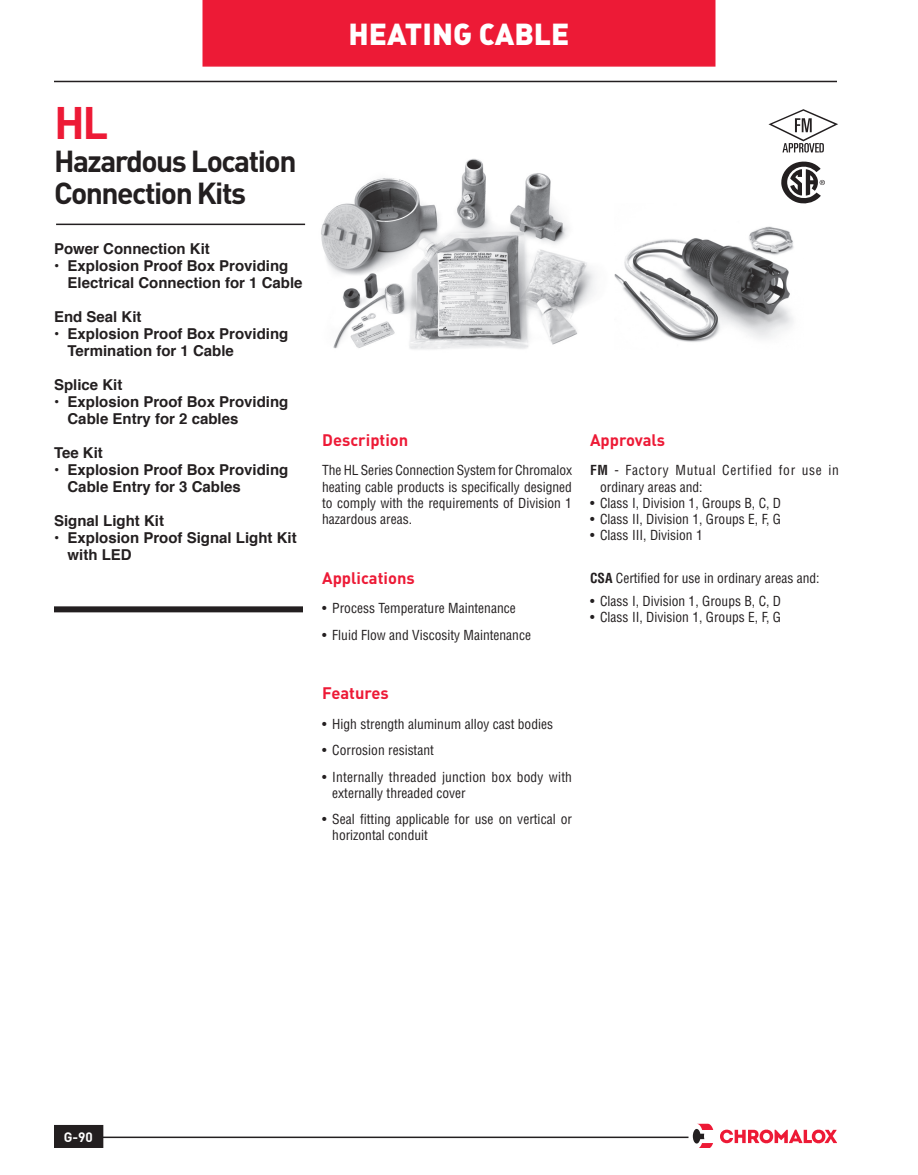
<style>
.page{position:relative;width:918px;height:1175px;background:#fff}
.page>*{position:absolute;margin:0;border:0;box-sizing:border-box;transform-origin:0 0}
.t1{font:700 45px "DIN";color:#ed1a36}
.t2{font:700 30px/31.5px "DIN";letter-spacing:-.05em;color:#231f20}
.t3{font:30px "DIN Black Alternate";color:#fff}
.t4{font:700 16.5px "DIN";color:#ed1a36}
.t5{font:700 15px/17.2px "Helvetica";color:#231f20}
.t6{font:condensed 13.5px/16.2px "Helvetica";color:#231f20}
.t7{font:condensed 13.5px/16.2px "Helvetica";letter-spacing:.055em;color:#231f20}
.t8{font:700 13.5px "DIN";color:#fff}
.s1{font-weight:700}
</style>
<div class="page">
<div style="left:55px;top:1125px;width:48px;height:22px;background:#231f20"></div>
<div style="left:54px;top:1124px;width:49px;height:24px;border:2px solid #231f20"></div>
<hr style="left:54px;top:81px;width:783px;height:1px;background:#231f20">
<hr style="left:99px;top:1136px;width:589px;height:2px;background:#231f20">
<div style="left:202px;top:0;width:514px;height:67px;background:#ed1a36"></div>
<svg style="left:720px;top:1129px;width:117px;height:15px"></svg>
<svg style="left:693px;top:1123px;width:20px;height:24px"></svg>
<hr style="left:56px;top:224px;width:249px;height:1px;background:#231f20">
<div style="left:54px;top:606px;width:249px;height:6px;background:#231f20"></div>
<svg style="left:769px;top:109px;width:69px;height:43px"></svg>
<img style="left:614px;top:226px;width:180px;height:116px">
<img style="left:321px;top:158px;width:274px;height:192px">
<svg style="left:781px;top:161px;width:44px;height:43px"></svg>
<h2 class="t3" style="left:348px;top:14px;width:223px">HEATING CABLE</h2>
<h1 class="t1" style="left:54px;top:93px;width:56px">HL</h1>
<h2 class="t2" style="left:54px;top:145px;width:244px">Hazardous Location<br>Connection Kits</h2>
<p class="t5" style="left:54px;top:240px;width:157px">Power Connection Kit</p>
<p class="t5" style="left:68px;top:257px;width:237px;text-indent:-14px">• Explosion Proof Box Providing<br>Electrical Connection for 1 Cable</p>
<p class="t5" style="left:54px;top:308px;width:89px">End Seal Kit</p>
<p class="t5" style="left:68px;top:325px;width:222px;text-indent:-14px">• Explosion Proof Box Providing<br>Termination for 1 Cable</p>
<p class="t5" style="left:54px;top:376px;width:70px">Splice Kit</p>
<p class="t5" style="left:68px;top:393px;width:222px;text-indent:-14px">• Explosion Proof Box Providing<br>Cable Entry for 2 cables</p>
<p class="t5" style="left:54px;top:444px;width:50px">Tee Kit</p>
<p class="t5" style="left:68px;top:461px;width:222px;text-indent:-14px">• Explosion Proof Box Providing<br>Cable Entry for 3 Cables</p>
<p class="t5" style="left:54px;top:512px;width:112px">Signal Light Kit</p>
<p class="t5" style="left:68px;top:529px;width:231px;text-indent:-14px">• Explosion Proof Signal Light Kit with LED</p>
<p class="t4" style="left:322px;top:429px;width:88px">Description</p>
<p class="t6" style="left:322px;top:462px;width:251px;text-align:justify">The HL Series Connection System for Chromalox heating cable products is specifically designed to comply with the requirements of Division 1 hazardous areas.</p>
<p class="t4" style="left:322px;top:567px;width:94px">Applications</p>
<p class="t6" style="left:322px;top:600px;width:195px">• Process Temperature Maintenance</p>
<p class="t6" style="left:322px;top:626px;width:210px">• Fluid Flow and Viscosity Maintenance</p>
<p class="t4" style="left:322px;top:682px;width:68px">Features</p>
<p class="t6" style="left:322px;top:715px;width:232px">• High strength aluminum alloy cast bodies</p>
<p class="t6" style="left:322px;top:742px;width:113px">• Corrosion resistant</p>
<p class="t6" style="left:332px;top:768px;width:241px;text-indent:-10px">• Internally threaded junction box body with externally threaded cover</p>
<p class="t6" style="left:332px;top:811px;width:241px;text-indent:-10px">• Seal fitting applicable for use on vertical or horizontal conduit</p>
<p class="t4" style="left:590px;top:429px;width:77px">Approvals</p>
<p class="t7" style="left:600px;top:462px;width:240px;text-indent:-10px"><span class="s1">FM</span> - Factory Mutual Certified for use in ordinary areas and:</p>
<p class="t6" style="left:590px;top:494px;width:193px">• Class I, Division 1, Groups B, C, D</p>
<p class="t6" style="left:590px;top:511px;width:193px">• Class II, Division 1, Groups E, F, G</p>
<p class="t6" style="left:590px;top:527px;width:114px">• Class III, Division 1</p>
<p class="t6" style="left:590px;top:569px;width:231px"><span class="s1">CSA</span> Certified for use in ordinary areas and:</p>
<p class="t6" style="left:590px;top:592px;width:193px">• Class I, Division 1, Groups B, C, D</p>
<p class="t6" style="left:590px;top:608px;width:193px">• Class II, Division 1, Groups E, F, G</p>
<p class="t8" style="left:64px;top:1128px;width:31px">G-90</p>
</div>
